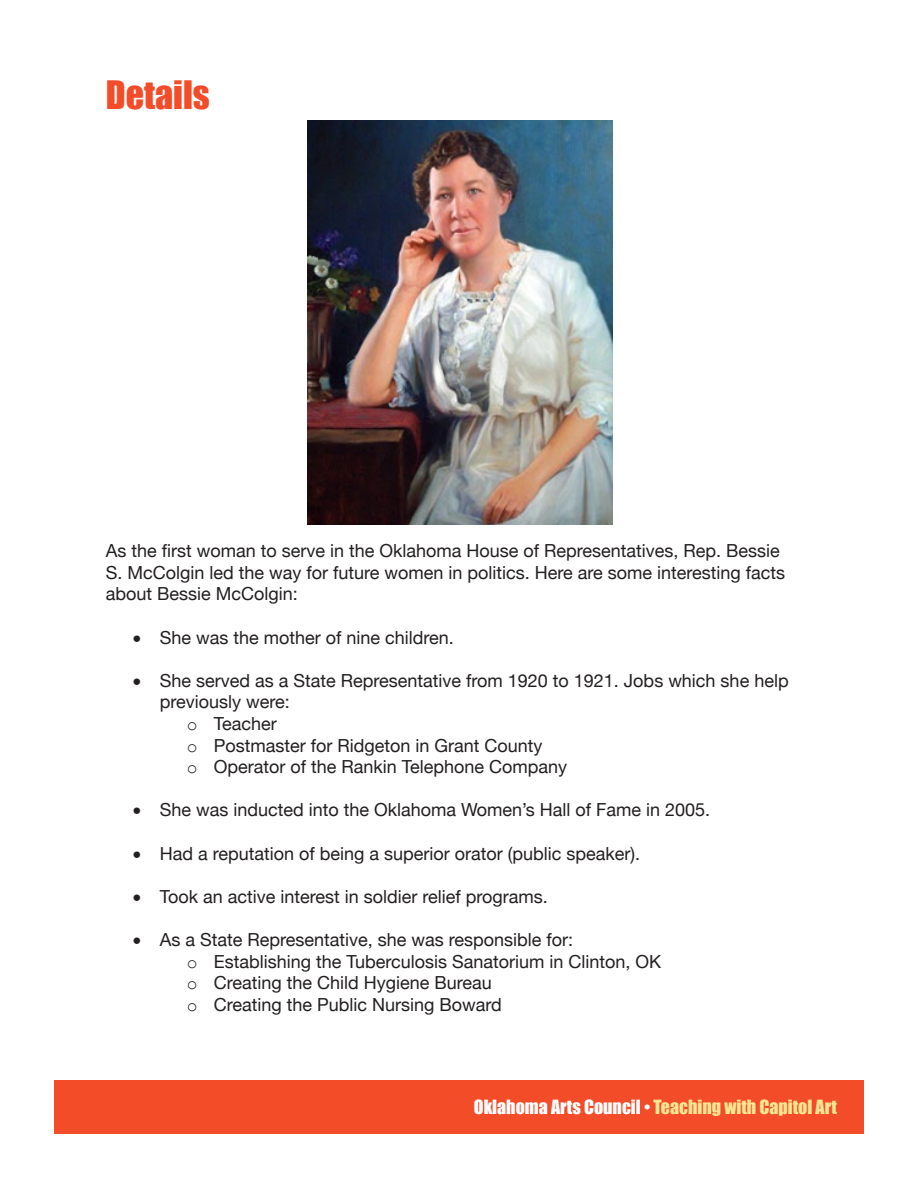
<style>
.page{position:relative;width:918px;height:1188px;background:#fff}
.page>*{position:absolute;margin:0;border:0;box-sizing:border-box;transform-origin:0 0}
.activities{font:36px "Impact";color:#f24c29}
.t1{font:18px/21.6px "Helvetica Neue";color:#231f20}
.t2{font:18px "Impact";color:#fbe592}
.s1{font-family:"Courier New"}
.s2{color:#fff}
</style>
<div class="page">
<div style="left:54px;top:1080px;width:810px;height:54px;background:#f24c29"></div>
<img style="left:308px;top:121px;width:305px;height:404px">
<p class="activities" style="left:106px;top:67px;width:106px">Details</p>
<p class="t1" style="left:106px;top:539px;width:681px">As the first woman to serve in the Oklahoma House of Representatives, Rep. Bessie<br>S. McColgin led the way for future women in politics. Here are some interesting facts about Bessie McColgin:</p>
<p class="t1" style="left:133px;top:625px;width:323px">• She was the mother of nine children.</p>
<p class="t1" style="left:160px;top:668px;width:630px;text-indent:-27px">• She served as a State Representative from 1920 to 1921. Jobs which she help previously were:</p>
<p class="t1" style="left:187px;top:711px;width:91px"><span class="s1">o</span> Teacher</p>
<p class="t1" style="left:187px;top:733px;width:357px"><span class="s1">o</span> Postmaster for Ridgeton in Grant County</p>
<p class="t1" style="left:187px;top:755px;width:382px"><span class="s1">o</span> Operator of the Rankin Telephone Company</p>
<p class="t1" style="left:133px;top:798px;width:579px">• She was inducted into the Oklahoma Women’s Hall of Fame in 2005.</p>
<p class="t1" style="left:133px;top:841px;width:509px">• Had a reputation of being a superior orator (public speaker).</p>
<p class="t1" style="left:133px;top:884px;width:417px">• Took an active interest in soldier relief programs.</p>
<p class="t1" style="left:133px;top:927px;width:442px">• As a State Representative, she was responsible for:</p>
<p class="t1" style="left:187px;top:949px;width:476px"><span class="s1">o</span> Establishing the Tuberculosis Sanatorium in Clinton, OK</p>
<p class="t1" style="left:187px;top:971px;width:307px"><span class="s1">o</span> Creating the Child Hygiene Bureau</p>
<p class="t1" style="left:187px;top:992px;width:317px"><span class="s1">o</span> Creating the Public Nursing Boward</p>
<p class="t2" style="left:474px;top:1093px;width:365px"><span class="s2">Oklahoma Arts Council •</span> Teaching with Capitol Art</p>
</div>
